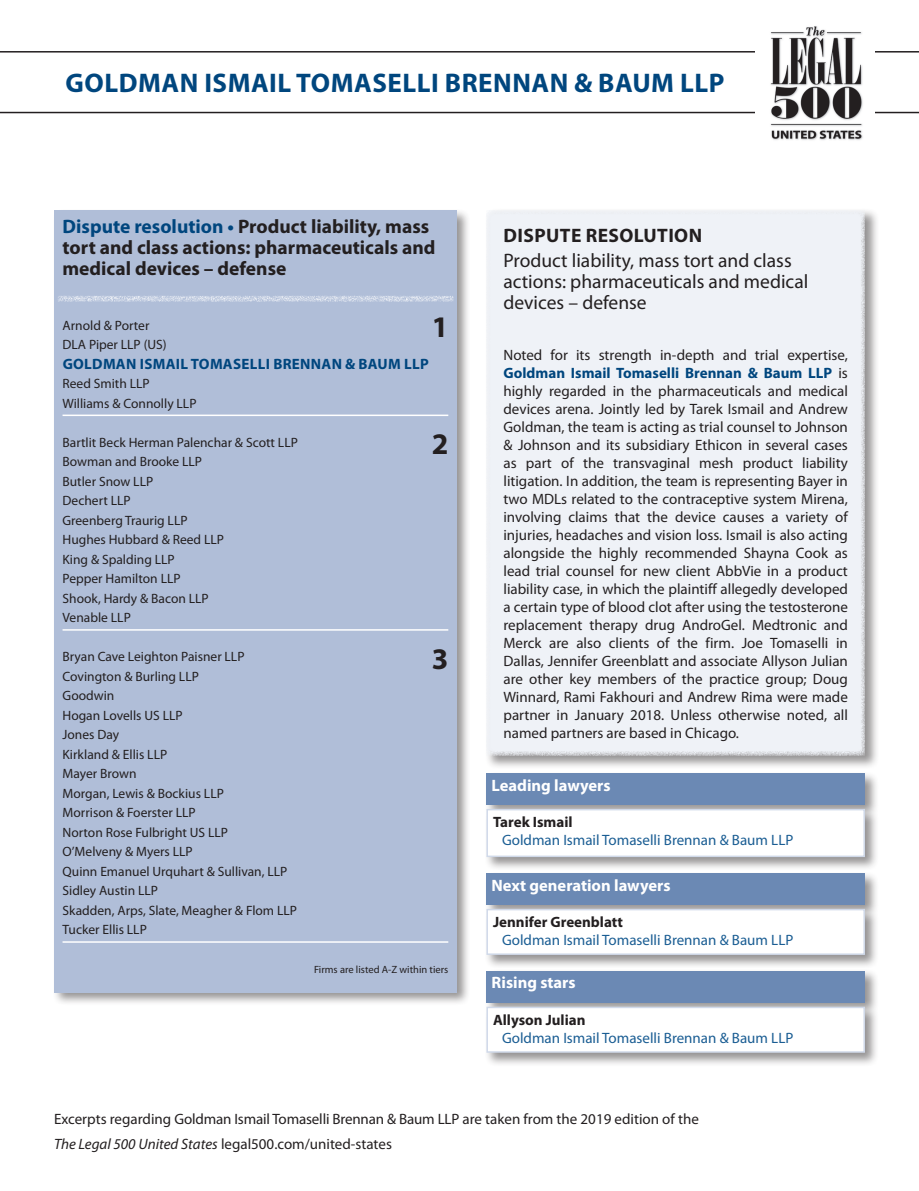
<style>
.page{position:relative;width:919px;height:1191px;background:#fff}
.page>*{position:absolute;margin:0;border:0;box-sizing:border-box;transform-origin:0 0}
.t1{font:700 30px "Myriad Pro";color:#231f20}
.t2{font:700 27px "Myriad Pro";letter-spacing:.02em;color:#00467e}
.t3{font:700 19.5px/21px "Myriad Pro";color:#231f20}
.t4{font:19.5px/21px "Myriad Pro";color:#231f20}
.t5{font:700 19.5px "Myriad Pro";letter-spacing:.02em;color:#231f20}
.t6{font:700 16.5px "Myriad Pro";color:#fff}
.t7{font:15px/18px "Myriad Pro";color:#231f20;text-align:justify}
.t8{font:15px "Myriad Pro";color:#1a5d93}
.t9{font:700 15px "Myriad Pro";color:#231f20}
.t10{font:700 15px "Myriad Pro";letter-spacing:.02em;color:#00467e}
.t11{font:13.5px/19.5px "Myriad Pro";color:#231f20}
.t12{font:10.5px "Myriad Pro";color:#231f20}
.s1{color:#00467e}
.s2{font-weight:700;color:#00467e}
.s3{font-style:italic}
</style>
<div class="page">
<div style="left:484px;top:208px;width:395px;height:561px;background:#231f20;opacity:.48"></div>
<div style="left:486px;top:210px;width:378px;height:545px;background:#eff2f7"></div>
<div style="left:52px;top:208px;width:419px;height:798px;background:#231f20;opacity:.48"></div>
<div style="left:54px;top:210px;width:403px;height:782px;background:#b0bed8"></div>
<hr style="left:63px;top:414px;width:385px;height:2px;background:#fff">
<hr style="left:63px;top:629px;width:385px;height:1px;background:#fff">
<hr style="left:63px;top:941px;width:385px;height:1px;background:#fff">
<svg style="left:58px;top:296px;width:395px;height:6px;fill:#c7d1e3"></svg>
<div style="left:484px;top:771px;width:395px;height:100px;background:#231f20;opacity:.48"></div>
<div style="left:486px;top:773px;width:378px;height:31px;background:#6b89b4"></div>
<div style="left:487px;top:809px;width:377px;height:47px;background:#fff"></div>
<div style="left:486px;top:809px;width:378px;height:48px;border:2px solid #d0d9e9"></div>
<div style="left:484px;top:870px;width:395px;height:99px;background:#231f20;opacity:.48"></div>
<div style="left:486px;top:873px;width:378px;height:31px;background:#6b89b4"></div>
<div style="left:487px;top:909px;width:377px;height:45px;background:#fff"></div>
<div style="left:486px;top:909px;width:378px;height:46px;border:2px solid #d0d9e9"></div>
<svg style="left:0;top:51px;width:918px;height:62px"></svg>
<div style="left:755px;top:13px;width:119px;height:137px;background:#fff"></div>
<img style="left:770px;top:26px;width:93px;height:114px">
<div style="left:484px;top:968px;width:395px;height:99px;background:#231f20;opacity:.48"></div>
<div style="left:486px;top:971px;width:378px;height:31px;background:#6b89b4"></div>
<div style="left:487px;top:1007px;width:377px;height:45px;background:#fff"></div>
<div style="left:486px;top:1006px;width:378px;height:46px;border:2px solid #d0d9e9"></div>
<h2 class="t2" style="left:66px;top:66px;width:660px">Goldman Ismail Tomaselli Brennan &amp; Baum LLP</h2>
<h3 class="t3" style="left:63px;top:215px;width:374px"><span class="s1">Dispute resolution •</span> Product liability, mass tort and class actions: pharmaceuticals and medical devices – defense</h3>
<p class="t11" style="left:63px;top:315px;width:88px">Arnold &amp; Porter</p>
<h1 class="t1" style="left:431px;top:307px;width:18px">1</h1>
<p class="t11" style="left:63px;top:335px;width:106px">DLA Piper LLP (US)</p>
<p class="t10" style="left:63px;top:354px;width:367px">Goldman Ismail Tomaselli Brennan &amp; Baum LLP</p>
<p class="t11" style="left:63px;top:374px;width:135px">Reed Smith LLP<br>Williams &amp; Connolly LLP</p>
<p class="t11" style="left:63px;top:432px;width:237px">Bartlit Beck Herman Palenchar &amp; Scott LLP</p>
<h1 class="t1" style="left:431px;top:424px;width:18px">2</h1>
<p class="t11" style="left:63px;top:452px;width:163px">Bowman and Brooke LLP<br>Butler Snow LLP<br>Dechert LLP<br>Greenberg Traurig LLP<br>Hughes Hubbard &amp; Reed LLP<br>King &amp; Spalding LLP<br>Pepper Hamilton LLP<br>Shook, Hardy &amp; Bacon LLP<br>Venable LLP</p>
<p class="t11" style="left:63px;top:647px;width:183px">Bryan Cave Leighton Paisner LLP</p>
<h1 class="t1" style="left:431px;top:639px;width:18px">3</h1>
<p class="t11" style="left:63px;top:666px;width:236px">Covington &amp; Burling LLP<br>Goodwin<br>Hogan Lovells US LLP<br>Jones Day<br>Kirkland &amp; Ellis LLP<br>Mayer Brown<br>Morgan, Lewis &amp; Bockius LLP<br>Morrison &amp; Foerster LLP<br>Norton Rose Fulbright US LLP<br>O’Melveny &amp; Myers LLP<br>Quinn Emanuel Urquhart &amp; Sullivan, LLP<br>Sidley Austin LLP<br>Skadden, Arps, Slate, Meagher &amp; Flom LLP<br>Tucker Ellis LLP</p>
<p class="t12" style="left:314px;top:963px;width:136px">Firms are listed A-Z within tiers</p>
<h3 class="t5" style="left:503px;top:222px;width:200px">DISPUTE RESOLUTION</h3>
<h3 class="t4" style="left:503px;top:249px;width:306px">Product liability, mass tort and class actions: pharmaceuticals and medical devices – defense</h3>
<p class="t7" style="left:503px;top:346px;width:346px">Noted for its strength in-depth and trial expertise, <span class="s2">Goldman Ismail Tomaselli Brennan &amp; Baum LLP</span> is highly regarded in the pharmaceuticals and medical devices arena. Jointly led by Tarek Ismail and Andrew Goldman, the team is acting as trial counsel to Johnson &amp; Johnson and its subsidiary Ethicon in several cases as part of the transvaginal mesh product liability litigation. In addition, the team is representing Bayer in two MDLs related to the contraceptive system Mirena, involving claims that the device causes a variety of injuries, headaches and vision loss. Ismail is also acting alongside the highly recommended Shayna Cook as lead trial counsel for new client AbbVie in a product liability case, in which the plaintiff allegedly developed a certain type of blood clot after using the testosterone replacement therapy drug AndroGel. Medtronic and Merck are also clients of the firm. Joe Tomaselli in Dallas, Jennifer Greenblatt and associate Allyson Julian are other key members of the practice group; Doug Winnard, Rami Fakhouri and Andrew Rima were made partner in January 2018. Unless otherwise noted, all named partners are based in Chicago.</p>
<p class="t6" style="left:491px;top:774px;width:121px">Leading lawyers</p>
<p class="t9" style="left:493px;top:812px;width:81px">Tarek Ismail</p>
<p class="t8" style="left:502px;top:830px;width:293px">Goldman Ismail Tomaselli Brennan &amp; Baum LLP</p>
<p class="t6" style="left:491px;top:874px;width:180px">Next generation lawyers</p>
<p class="t9" style="left:493px;top:912px;width:131px">Jennifer Greenblatt</p>
<p class="t8" style="left:502px;top:930px;width:293px">Goldman Ismail Tomaselli Brennan &amp; Baum LLP</p>
<p class="t6" style="left:491px;top:972px;width:86px">Rising stars</p>
<p class="t9" style="left:493px;top:1009px;width:94px">Allyson Julian</p>
<p class="t8" style="left:502px;top:1028px;width:293px">Goldman Ismail Tomaselli Brennan &amp; Baum LLP</p>
<p class="t7" style="left:54px;top:1105px;width:646px;line-height:25.5px">Excerpts regarding Goldman Ismail Tomaselli Brennan &amp; Baum LLP are taken from the 2019 edition of the<br><span class="s3">The Legal 500 United States</span> legal500.com/united-states</p>
</div>
